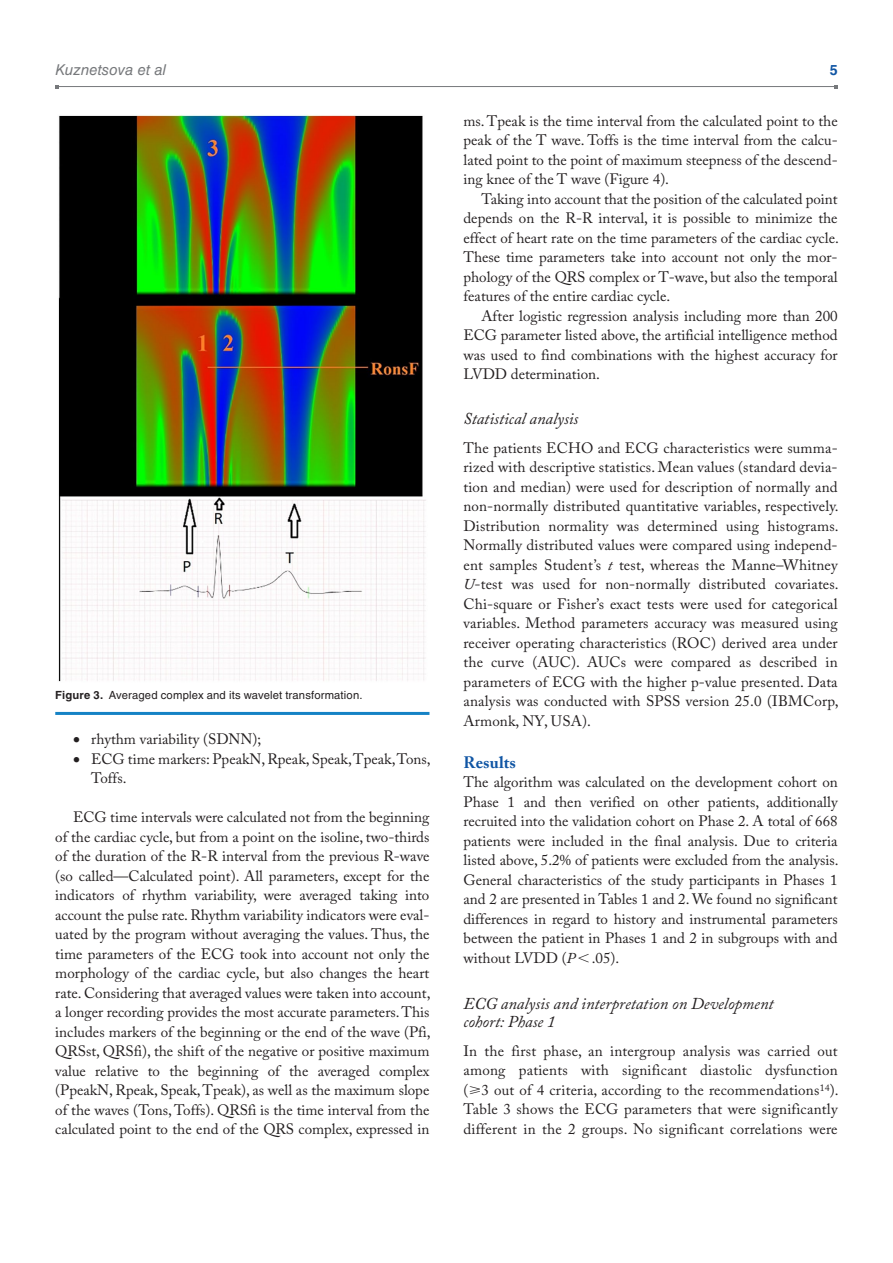
<style>
.page{position:relative;width:893px;height:1263px;background:#fff}
.page>*{position:absolute;margin:0;border:0;box-sizing:border-box;transform-origin:0 0}
.t1{font:italic 16.5px/18px "Adobe Caslon Pro";color:#231f20}
.t2{font:700 16.5px "Adobe Caslon Pro";letter-spacing:.005em;color:#1055a4}
.t3{font:15px/19.5px "Adobe Caslon Pro";color:#231f20;text-align:justify}
.t4{font:italic 15px "Helvetica LT Std";color:#76787b}
.t5{font:700 14.25px "Helvetica LT Std";color:#1055a4}
.t6{font:11.25px "Helvetica LT Std";letter-spacing:.015em;color:#231f20}
.s1{font-weight:700}
.s2{font-style:italic}
</style>
<div class="page">
<hr style="left:57px;top:86px;width:779px;height:1px;background:#76787b">
<hr style="left:55px;top:712px;width:374px;height:3px;background:#1582c5">
<img style="left:58px;top:115px;width:368px;height:567px">
<p class="t4" style="left:55px;top:61px;width:112px">Kuznetsova et al</p>
<p class="t5" style="left:830px;top:61px;width:9px">5</p>
<p class="t6" style="left:55px;top:689px;width:309px"><span class="s1">Figure 3.</span> Averaged complex and its wavelet transformation.</p>
<p class="t3" style="left:73px;top:729px;width:189px">• rhythm variability (SDNN);</p>
<p class="t3" style="left:91px;top:749px;width:341px;text-indent:-18px">• ECG time markers: PpeakN, Rpeak, Speak, Tpeak, Tons,<br>Toffs.</p>
<p class="t3" style="left:55px;top:807px;width:377px;text-indent:18px">ECG time intervals were calculated not from the beginning of the cardiac cycle, but from a point on the isoline, two-thirds of the duration of the R-R interval from the previous R-wave (so called—Calculated point). All parameters, except for the indicators of rhythm variability, were averaged taking into account the pulse rate. Rhythm variability indicators were eval&shy;uated by the program without averaging the values. Thus, the time parameters of the ECG took into account not only the morphology of the cardiac cycle, but also changes the heart rate. Considering that averaged values were taken into account, a longer recording provides the most accurate parameters. This includes markers of the beginning or the end of the wave (Pfi, QRSst, QRSfi), the shift of the negative or positive maximum value relative to the beginning of the averaged complex (PpeakN, Rpeak, Speak, Tpeak), as well as the maximum slope of the waves (Tons, Toffs). QRSfi is the time interval from the calculated point to the end of the QRS complex, expressed in</p>
<p class="t3" style="left:463px;top:111px;width:376px">ms. Tpeak is the time interval from the calculated point to the peak of the T wave. Toffs is the time interval from the calcu&shy;lated point to the point of maximum steepness of the descend&shy;ing knee of the T wave (Figure 4).</p>
<p class="t3" style="left:463px;top:189px;width:377px;text-indent:18px">Taking into account that the position of the calculated point depends on the R-R interval, it is possible to minimize the effect of heart rate on the time parameters of the cardiac cycle.<br>These time parameters take into account not only the mor&shy;phology of the QRS complex or T-wave, but also the temporal features of the entire cardiac cycle.</p>
<p class="t3" style="left:463px;top:306px;width:376px;text-indent:18px">After logistic regression analysis including more than 200<br>ECG parameter listed above, the artificial intelligence method was used to find combinations with the highest accuracy for LVDD determination.</p>
<p class="t1" style="left:463px;top:410px;width:116px">Statistical analysis</p>
<p class="t3" style="left:463px;top:438px;width:377px">The patients ECHO and ECG characteristics were summa&shy;rized with descriptive statistics. Mean values (standard devia&shy;tion and median) were used for description of normally and non-normally distributed quantitative variables, respectively.<br>Distribution normality was determined using histograms.<br>Normally distributed values were compared using independ&shy;ent samples Student’s <span class="s2">t</span> test, whereas the Manne–Whitney <span class="s2">U</span>-test was used for non-normally distributed covariates.<br>Chi-square or Fisher’s exact tests were used for categorical variables. Method parameters accuracy was measured using receiver operating characteristics (ROC) derived area under the curve (AUC). AUCs were compared as described in parameters of ECG with the higher p-value presented. Data analysis was conducted with SPSS version 25.0 (IBMCorp, Armonk, NY, USA).</p>
<p class="t2" style="left:463px;top:752px;width:54px">Results</p>
<p class="t3" style="left:463px;top:772px;width:377px">The algorithm was calculated on the development cohort on Phase 1 and then verified on other patients, additionally recruited into the validation cohort on Phase 2. A total of 668 patients were included in the final analysis. Due to criteria listed above, 5.2% of patients were excluded from the analysis.<br>General characteristics of the study participants in Phases 1 and 2 are presented in Tables 1 and 2. We found no significant differences in regard to history and instrumental parameters between the patient in Phases 1 and 2 in subgroups with and without LVDD (<span class="s2">P</span> .05).</p>
<p class="t1" style="left:463px;top:995px;width:312px">ECG analysis and interpretation on Development cohort: Phase 1</p>
<p class="t3" style="left:463px;top:1041px;width:377px">In the first phase, an intergroup analysis was carried out among patients with significant diastolic dysfunction (⩾3 out of 4 criteria, according to the recommendations<sup>14</sup>).<br>Table 3 shows the ECG parameters that were significantly different in the 2 groups. No significant correlations were</p>
</div>
